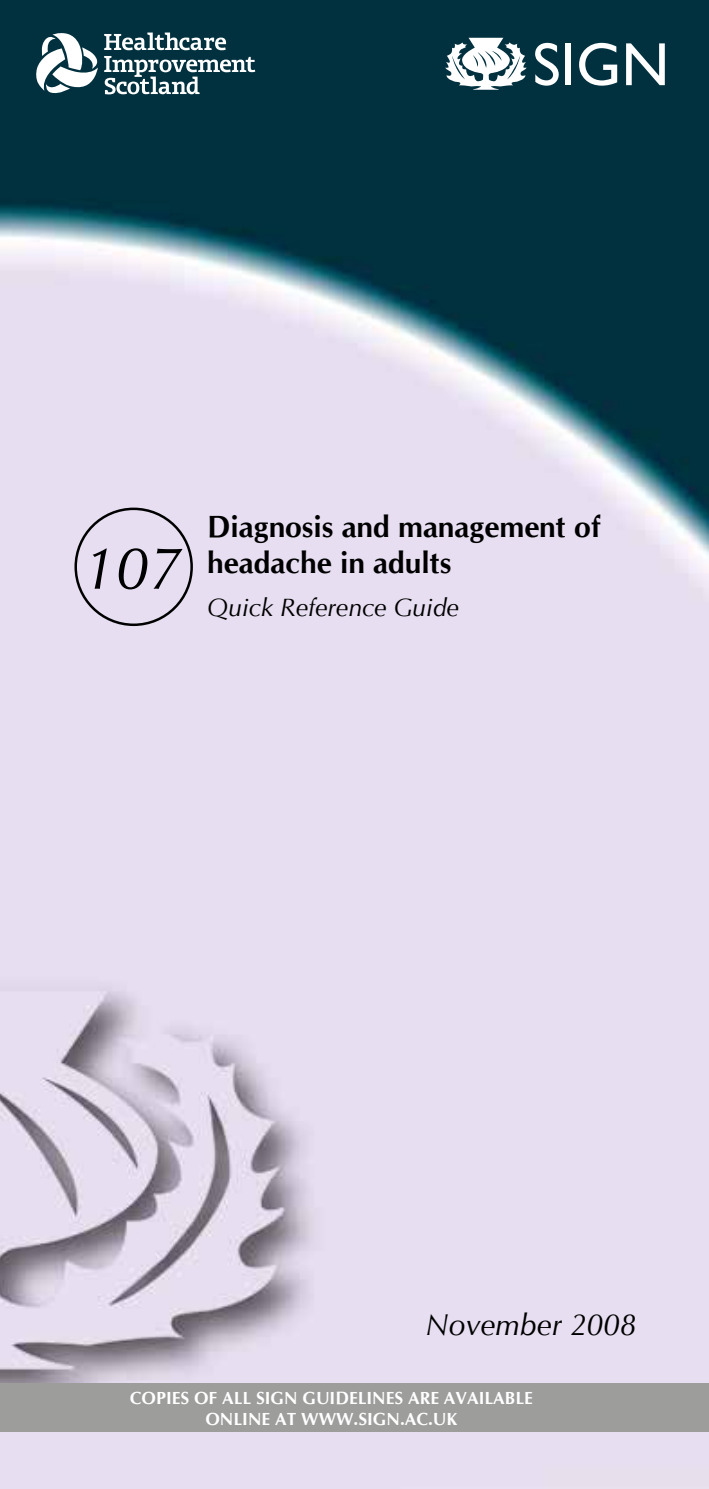
<style>
.page{position:relative;width:709px;height:1489px;background:#fff}
.page>*{position:absolute;margin:0;border:0;box-sizing:border-box;transform-origin:0 0}
.t1{font:italic 60px "CG Omega";color:#000}
.t2{font:700 30px/36px "CG Omega";color:#000}
.t3{font:italic 30px "CG Omega";color:#000}
.t4{font:italic 25px "CG Omega";color:#000}
.t5{font:700 17.5px/21px "CG Omega";color:#fff;text-align:center}
</style>
<div class="page">
<img style="left:0;top:0;width:709px;height:1488px">
<div style="left:477px;top:1383px;width:232px;height:48px;background:#9d9d9c"></div>
<div style="left:0;top:1383px;width:664px;height:48px;background:#9d9d9c"></div>
<svg style="left:535px;top:43px;width:23px;height:43px"></svg>
<div style="left:565px;top:43px;width:6px;height:42px;background:#fff"></div>
<svg style="left:579px;top:43px;width:38px;height:43px"></svg>
<svg style="left:626px;top:43px;width:38px;height:42px"></svg>
<svg style="left:445px;top:38px;width:82px;height:52px"></svg>
<svg style="left:104px;top:33px;width:122px;height:17px"></svg>
<svg style="left:104px;top:56px;width:151px;height:38px"></svg>
<svg style="left:35px;top:33px;width:63px;height:62px"></svg>
<div style="left:74px;top:507px;width:119px;height:119px;border:2px solid #000;border-radius:50%"></div>
<h1 class="t1" style="left:82px;top:531px;width:101px">107</h1>
<h2 class="t2" style="left:207px;top:509px;width:395px">Diagnosis and management of headache in adults</h2>
<h3 class="t4" style="left:207px;top:591px;width:253px">Quick Reference Guide</h3>
<h2 class="t3" style="left:425px;top:1306px;width:212px">November 2008</h2>
<p class="t5" style="left:130px;top:1387px;width:404px">COPIES OF ALL SIGN GUIDELINES ARE AVAILABLE<br>ONLINE AT WWW.SIGN.AC.UK</p>
</div>
